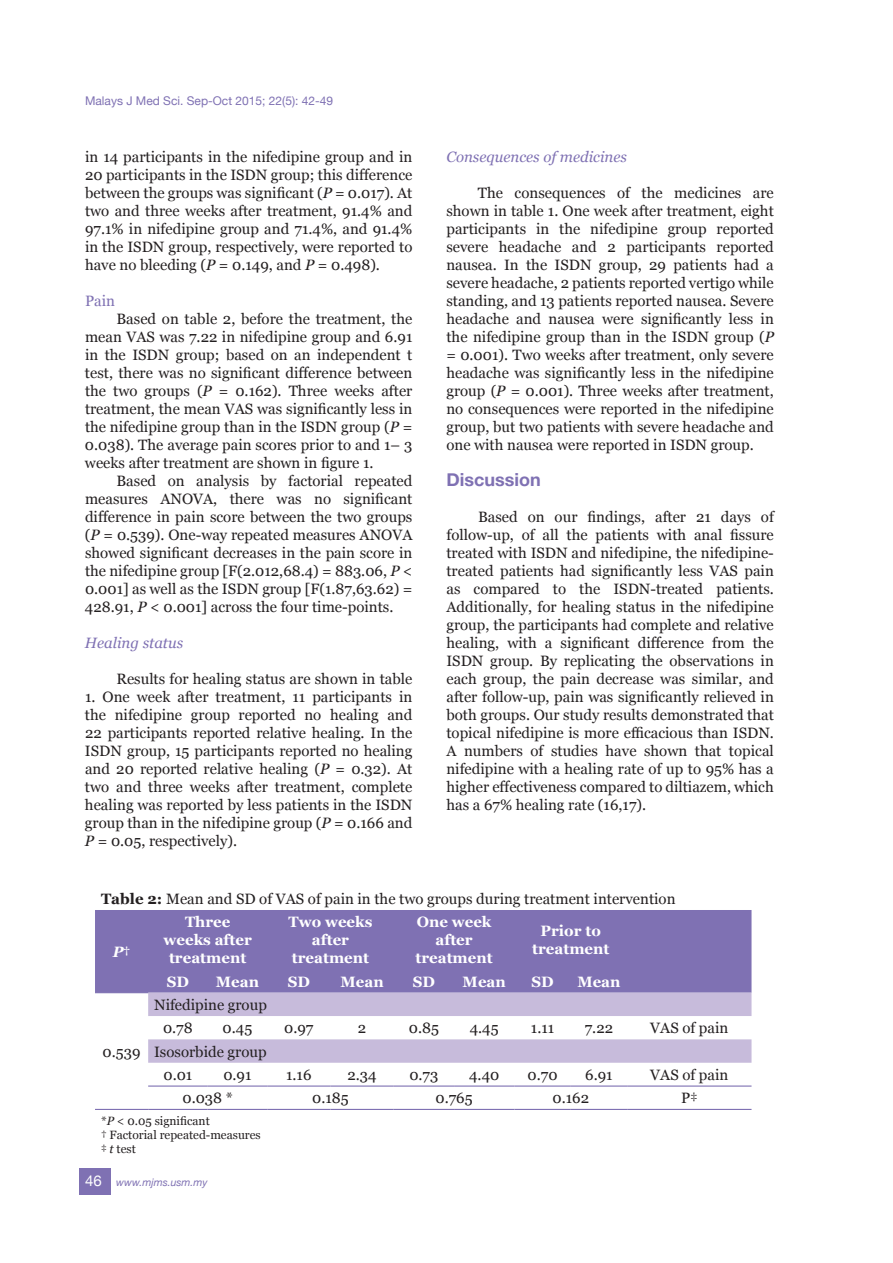
<style>
.page{position:relative;width:893px;height:1263px;background:#fff}
.page>*{position:absolute;margin:0;border:0;box-sizing:border-box;transform-origin:0 0}
.t1{font:700 18px "Helvetica Neue";color:#7f71b3}
.t2{font:15px/18px "Georgia";color:#231f20;text-align:justify}
.t3{font:700 15px/18px "Georgia";color:#fff;text-align:center}
.t4{font:italic 15px "Georgia";color:#7f71b3}
.t5{font:15px "Georgia";color:#7f71b3}
.t6{font:italic 700 15px "Georgia";color:#fff}
.t7{font:12px/14.4px "Georgia";color:#231f20}
.t8{font:12px "Helvetica Neue";color:#7f71b3}
.t9{font:italic 10.5px "Helvetica Neue";color:#7f71b3}
.s1{font-style:italic}
.s2{font-weight:700}
.s3{font-style:normal}
.s4{font-style:normal;font-size:15px;color:#fff}
</style>
<div class="page">
<div style="left:79px;top:1168px;width:32px;height:27px;background:#7f71b3"></div>
<div style="left:95px;top:910px;width:656px;height:83px;background:#7f71b3"></div>
<svg style="left:148px;top:993px;width:603px;height:70px"></svg>
<hr style="left:95px;top:992px;width:53px;height:1px;background:#7f71b3">
<hr style="left:148px;top:1085px;width:60px;height:2px;background:#7f71b3">
<hr style="left:208px;top:1085px;width:59px;height:2px;background:#7f71b3">
<hr style="left:267px;top:1085px;width:63px;height:2px;background:#7f71b3">
<hr style="left:330px;top:1085px;width:64px;height:2px;background:#7f71b3">
<hr style="left:394px;top:1085px;width:60px;height:2px;background:#7f71b3">
<hr style="left:454px;top:1085px;width:60px;height:2px;background:#7f71b3">
<hr style="left:514px;top:1085px;width:57px;height:2px;background:#7f71b3">
<hr style="left:571px;top:1085px;width:56px;height:2px;background:#7f71b3">
<hr style="left:627px;top:1085px;width:124px;height:2px;background:#7f71b3">
<hr style="left:95px;top:1109px;width:53px;height:1px;background:#7f71b3">
<hr style="left:148px;top:1109px;width:60px;height:1px;background:#7f71b3">
<hr style="left:208px;top:1109px;width:59px;height:1px;background:#7f71b3">
<hr style="left:267px;top:1109px;width:63px;height:1px;background:#7f71b3">
<hr style="left:330px;top:1109px;width:64px;height:1px;background:#7f71b3">
<hr style="left:394px;top:1109px;width:60px;height:1px;background:#7f71b3">
<hr style="left:454px;top:1109px;width:60px;height:1px;background:#7f71b3">
<hr style="left:514px;top:1109px;width:57px;height:1px;background:#7f71b3">
<hr style="left:571px;top:1109px;width:56px;height:1px;background:#7f71b3">
<hr style="left:627px;top:1109px;width:124px;height:1px;background:#7f71b3">
<p class="t8" style="left:85px;top:92px;width:250px">Malays J Med Sci. Sep-Oct 2015; 22(5): 42-49</p>
<p class="t2" style="left:85px;top:147px;width:329px">in 14 participants in the nifedipine group and in 20 participants in the ISDN group; this difference between the groups was significant (<span class="s1">P</span> = 0.017). At two and three weeks after treatment, 91.4% and 97.1% in nifedipine group and 71.4%, and 91.4% in the ISDN group, respectively, were reported to have no bleeding (<span class="s1">P</span> = 0.149, and <span class="s1">P</span> = 0.498).</p>
<p class="t5" style="left:85px;top:290px;width:31px">Pain</p>
<p class="t2" style="left:85px;top:309px;width:329px;text-indent:32px">Based on table 2, before the treatment, the mean VAS was 7.22 in nifedipine group and 6.91 in the ISDN group; based on an independent t test, there was no significant difference between the two groups (<span class="s1">P</span> = 0.162). Three weeks after treatment, the mean VAS was significantly less in the nifedipine group than in the ISDN group (<span class="s1">P</span> = 0.038). The average pain scores prior to and 1– 3 weeks after treatment are shown in figure 1.</p>
<p class="t2" style="left:85px;top:471px;width:329px;text-indent:32px">Based on analysis by factorial repeated measures ANOVA, there was no significant difference in pain score between the two groups (<span class="s1">P</span> = 0.539). One-way repeated measures ANOVA showed significant decreases in the pain score in the nifedipine group [F(2.012,68.4) = 883.06, <span class="s1">P</span> &lt; 0.001] as well as the ISDN group [F(1.87,63.62) = 428.91, <span class="s1">P</span> &lt; 0.001] across the four time-points.</p>
<p class="t4" style="left:85px;top:632px;width:100px">Healing status</p>
<p class="t2" style="left:116px;top:669px;width:297px">Results for healing status are shown in table</p>
<p class="t2" style="left:85px;top:687px;width:329px">1. One week after treatment, 11 participants in the nifedipine group reported no healing and 22 participants reported relative healing. In the ISDN group, 15 participants reported no healing and 20 reported relative healing (<span class="s1">P</span> = 0.32). At two and three weeks after treatment, complete healing was reported by less patients in the ISDN group than in the nifedipine group (<span class="s1">P</span> = 0.166 and <span class="s1">P</span> = 0.05, respectively).</p>
<p class="t4" style="left:446px;top:146px;width:182px">Consequences of medicines</p>
<p class="t2" style="left:446px;top:183px;width:329px;text-indent:32px">The consequences of the medicines are shown in table 1. One week after treatment, eight participants in the nifedipine group reported severe headache and 2 participants reported nausea. In the ISDN group, 29 patients had a severe headache, 2 patients reported vertigo while standing, and 13 patients reported nausea. Severe headache and nausea were significantly less in the nifedipine group than in the ISDN group (<span class="s1">P </span>= 0.001). Two weeks after treatment, only severe headache was significantly less in the nifedipine group (<span class="s1">P</span> = 0.001). Three weeks after treatment, no consequences were reported in the nifedipine group, but two patients with severe headache and one with nausea were reported in ISDN group.</p>
<p class="t1" style="left:446px;top:465px;width:96px">Discussion</p>
<p class="t2" style="left:446px;top:507px;width:329px;text-indent:32px">Based on our findings, after 21 days of follow-up, of all the patients with anal fissure treated with ISDN and nifedipine, the nifedipine&shy;treated patients had significantly less VAS pain as compared to the ISDN-treated patients.<br>Additionally, for healing status in the nifedipine group, the participants had complete and relative healing, with a significant difference from the ISDN group. By replicating the observations in each group, the pain decrease was similar, and after follow-up, pain was significantly relieved in both groups. Our study results demonstrated that topical nifedipine is more efficacious than ISDN.<br>A numbers of studies have shown that topical nifedipine with a healing rate of up to 95% has a higher effectiveness compared to diltiazem, which has a 67% healing rate (16,17).</p>
<p class="t2" style="left:101px;top:889px;width:576px"><span class="s2">Table 2:</span> Mean and SD of VAS of pain in the two groups during treatment intervention</p>
<p class="t6" style="left:113px;top:941px;width:19px">P<span class="s3">†</span></p>
<p class="t3" style="left:164px;top:912px;width:90px">Three weeks after treatment</p>
<p class="t3" style="left:289px;top:912px;width:85px">Two weeks after treatment</p>
<p class="t3" style="left:415px;top:912px;width:79px">One week after treatment</p>
<p class="t3" style="left:532px;top:921px;width:79px">Prior to treatment</p>
<p class="t3" style="left:167px;top:972px;width:24px">SD</p>
<p class="t3" style="left:216px;top:972px;width:45px">Mean</p>
<p class="t3" style="left:288px;top:972px;width:24px">SD</p>
<p class="t3" style="left:340px;top:972px;width:45px">Mean</p>
<p class="t3" style="left:413px;top:972px;width:24px">SD</p>
<p class="t3" style="left:463px;top:972px;width:45px">Mean</p>
<p class="t3" style="left:531px;top:972px;width:24px">SD</p>
<p class="t3" style="left:577px;top:972px;width:45px">Mean</p>
<p class="t2" style="left:163px;top:992px;width:105px;line-height:23.4px;text-indent:-9px">Nifedipine group<br>0.78</p>
<p class="t2" style="left:223px;top:1018px;width:31px">0.45</p>
<p class="t2" style="left:284px;top:1018px;width:31px">0.97</p>
<p class="t2" style="left:358px;top:1018px;width:10px">2</p>
<p class="t2" style="left:409px;top:1018px;width:32px">0.85</p>
<p class="t2" style="left:470px;top:1018px;width:30px">4.45</p>
<p class="t2" style="left:531px;top:1018px;width:25px">1.11</p>
<p class="t2" style="left:585px;top:1018px;width:30px">7.22</p>
<p class="t2" style="left:650px;top:1018px;width:80px">VAS of pain</p>
<p class="t2" style="left:163px;top:1039px;width:105px;line-height:23.4px;text-indent:-9px">Isosorbide group<br>0.01</p>
<p class="t2" style="left:103px;top:1042px;width:39px">0.539</p>
<p class="t2" style="left:223px;top:1065px;width:30px">0.91</p>
<p class="t2" style="left:286px;top:1065px;width:27px">1.16</p>
<p class="t2" style="left:347px;top:1065px;width:31px">2.34</p>
<p class="t2" style="left:409px;top:1065px;width:31px">0.73</p>
<p class="t2" style="left:469px;top:1065px;width:32px">4.40</p>
<p class="t2" style="left:528px;top:1065px;width:31px">0.70</p>
<p class="t2" style="left:585px;top:1065px;width:29px">6.91</p>
<p class="t2" style="left:650px;top:1065px;width:80px">VAS of pain</p>
<p class="t2" style="left:182px;top:1088px;width:52px">0.038 *</p>
<p class="t2" style="left:312px;top:1088px;width:38px">0.185</p>
<p class="t2" style="left:435px;top:1088px;width:39px">0.765</p>
<p class="t2" style="left:552px;top:1088px;width:38px">0.162</p>
<p class="t2" style="left:681px;top:1088px;width:18px">P‡</p>
<p class="t7" style="left:101px;top:1113px;width:161px">*<span class="s1">P</span> &lt; 0.05 significant<br>† Factorial repeated-measures ‡ <span class="s1">t</span> test</p>
<p class="t9" style="left:85px;top:1175px;width:124px"><span class="s4">46</span> www.mjms.usm.my</p>
</div>
